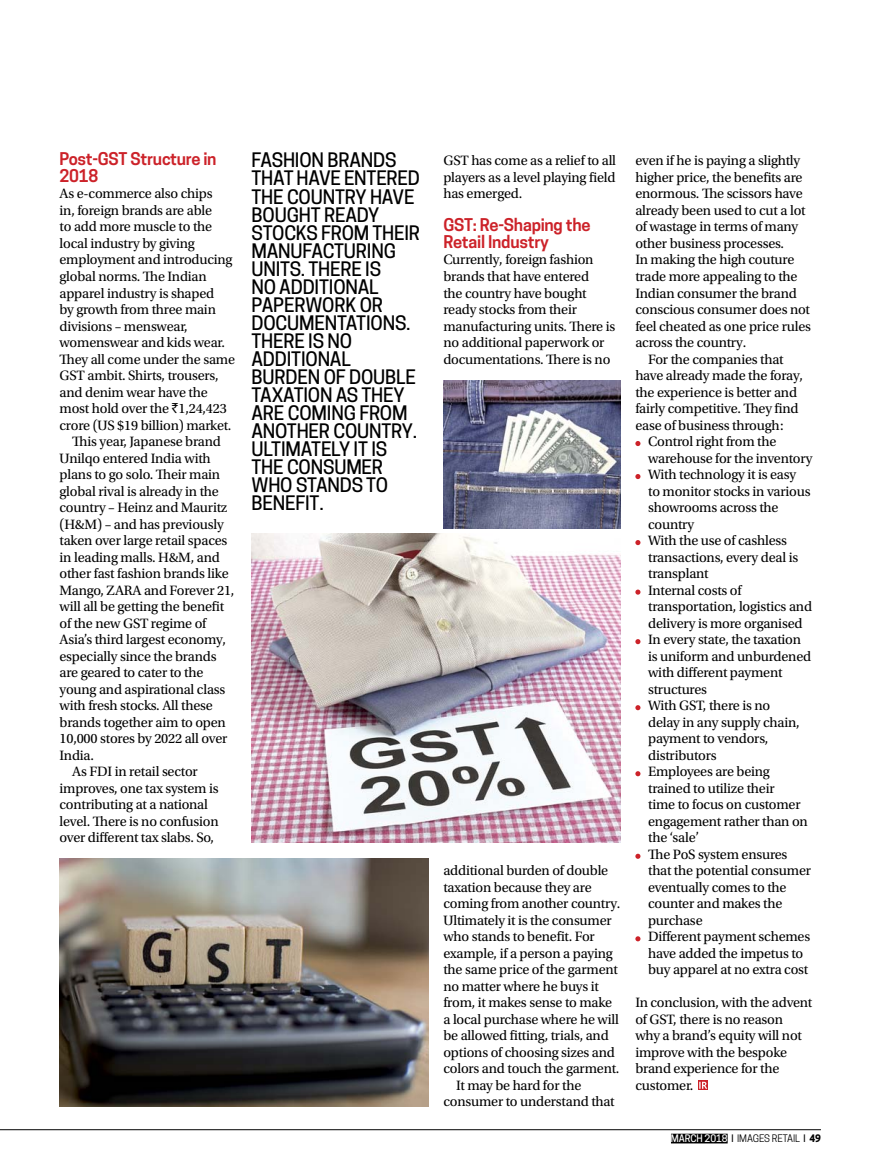
<style>
.page{position:relative;width:872px;height:1170px;background:#fff}
.page>*{position:absolute;margin:0;border:0;box-sizing:border-box;transform-origin:0 0}
.t1{font:500 18.75px/18px "Cooper Hewitt";letter-spacing:-.01em;color:#000}
.t2{font:600 16.5px/16.5px "Cooper Hewitt";letter-spacing:-.015em;color:#cc2229}
.t3{font:14.25px/16.5px "Utopia Std";letter-spacing:-.015em;color:#000}
.t4{font:9.75px "Cooper Hewitt";letter-spacing:-.01em;color:#000}
.s1{font-family:"Rupee"}
.s2{font-weight:500;color:#fff}
.s3{font-weight:500}
.s4{font-weight:700}
</style>
<div class="page">
<div style="left:671px;top:1133px;width:56px;height:10px;background:#000"></div>
<hr style="left:0;top:1129px;width:821px;height:1px;background:#000">
<svg style="left:635px;top:441px;width:5px;height:5px"></svg>
<svg style="left:635px;top:474px;width:5px;height:5px"></svg>
<svg style="left:635px;top:540px;width:5px;height:5px"></svg>
<svg style="left:635px;top:589px;width:5px;height:5px"></svg>
<svg style="left:635px;top:639px;width:5px;height:5px"></svg>
<svg style="left:635px;top:705px;width:5px;height:5px"></svg>
<svg style="left:635px;top:771px;width:5px;height:5px"></svg>
<svg style="left:635px;top:853px;width:5px;height:5px"></svg>
<svg style="left:635px;top:936px;width:5px;height:5px"></svg>
<svg style="left:698px;top:1080px;width:10px;height:9px"></svg>
<svg style="left:699px;top:1081px;width:8px;height:7px"></svg>
<img style="left:251px;top:533px;width:369px;height:309px">
<img style="left:60px;top:858px;width:368px;height:248px">
<img style="left:443px;top:380px;width:177px;height:148px">
<p class="t2" style="left:60px;top:152px;width:158px">Post-GST Structure in<br>2018</p>
<p class="t3" style="left:60px;top:187px;width:155px">As e-commerce also chips</p>
<p class="t3" style="left:60px;top:203px;width:154px">in, foreign brands are able</p>
<p class="t3" style="left:60px;top:220px;width:154px">to add more muscle to the</p>
<p class="t3" style="left:60px;top:236px;width:137px">local industry by giving</p>
<p class="t3" style="left:60px;top:253px;width:174px">employment and introducing</p>
<p class="t3" style="left:60px;top:269px;width:149px">global norms. The Indian</p>
<p class="t3" style="left:60px;top:286px;width:156px">apparel industry is shaped</p>
<p class="t3" style="left:60px;top:302px;width:158px">by growth from three main</p>
<p class="t3" style="left:60px;top:319px;width:130px">divisions – menswear,</p>
<p class="t3" style="left:60px;top:335px;width:167px">womenswear and kids wear.</p>
<p class="t3" style="left:60px;top:352px;width:177px">They all come under the same</p>
<p class="t3" style="left:60px;top:368px;width:161px">GST ambit. Shirts, trousers,</p>
<p class="t3" style="left:60px;top:385px;width:150px">and denim wear have the</p>
<p class="t3" style="left:60px;top:401px;width:169px">most hold over the <span class="s1">`</span>1,24,423</p>
<p class="t3" style="left:60px;top:418px;width:173px">crore (US $19 billion) market.</p>
<p class="t3" style="left:72px;top:434px;width:150px">This year, Japanese brand</p>
<p class="t3" style="left:60px;top:451px;width:153px">Unilqo entered India with</p>
<p class="t3" style="left:60px;top:467px;width:162px">plans to go solo. Their main</p>
<p class="t3" style="left:60px;top:484px;width:161px">global rival is already in the</p>
<p class="t3" style="left:60px;top:500px;width:169px">country – Heinz and Mauritz</p>
<p class="t3" style="left:60px;top:517px;width:166px">(H&amp;M) – and has previously</p>
<p class="t3" style="left:60px;top:533px;width:169px">taken over large retail spaces</p>
<p class="t3" style="left:60px;top:550px;width:162px">in leading malls. H&amp;M, and</p>
<p class="t3" style="left:60px;top:566px;width:171px">other fast fashion brands like</p>
<p class="t3" style="left:60px;top:583px;width:176px">Mango, ZARA and Forever 21,</p>
<p class="t3" style="left:60px;top:599px;width:166px">will all be getting the benefit</p>
<p class="t3" style="left:60px;top:616px;width:148px">of the new GST regime of</p>
<p class="t3" style="left:60px;top:632px;width:168px">Asia’s third largest economy,</p>
<p class="t3" style="left:60px;top:649px;width:158px">especially since the brands</p>
<p class="t3" style="left:60px;top:665px;width:145px">are geared to cater to the</p>
<p class="t3" style="left:60px;top:682px;width:167px">young and aspirational class</p>
<p class="t3" style="left:60px;top:698px;width:155px">with fresh stocks. All these</p>
<p class="t3" style="left:60px;top:715px;width:168px">brands together aim to open</p>
<p class="t3" style="left:60px;top:731px;width:169px">10,000 stores by 2022 all over</p>
<p class="t3" style="left:60px;top:748px;width:36px">India.</p>
<p class="t3" style="left:72px;top:764px;width:127px">As FDI in retail sector</p>
<p class="t3" style="left:60px;top:781px;width:160px">improves, one tax system is</p>
<p class="t3" style="left:60px;top:797px;width:150px">contributing at a national</p>
<p class="t3" style="left:60px;top:814px;width:161px">level. There is no confusion</p>
<p class="t3" style="left:60px;top:830px;width:156px">over different tax slabs. So,</p>
<p class="t1" style="left:251px;top:153px;width:170px">FASHION BRANDS<br>THAT HAVE ENTERED<br>THE COUNTRY HAVE<br>BOUGHT READY<br>STOCKS FROM THEIR<br>MANUFACTURING<br>UNITS. THERE IS<br>NO ADDITIONAL<br>PAPERWORK OR<br>DOCUMENTATIONS.<br>THERE IS NO<br>ADDITIONAL<br>BURDEN OF DOUBLE<br>TAXATION AS THEY<br>ARE COMING FROM<br>ANOTHER COUNTRY.<br>ULTIMATELY IT IS<br>THE CONSUMER<br>WHO STANDS TO<br>BENEFIT.</p>
<p class="t3" style="left:443px;top:154px;width:174px;text-align:justify">GST has come as a relief to all players as a level playing field has emerged.</p>
<p class="t2" style="left:443px;top:218px;width:149px">GST: Re-Shaping the<br>Retail Industry</p>
<p class="t3" style="left:443px;top:253px;width:173px">Currently, foreign fashion brands that have entered<br>the country have bought ready stocks from their manufacturing units. There is no additional paperwork or documentations. There is no</p>
<p class="t3" style="left:443px;top:863px;width:166px">additional burden of double</p>
<p class="t3" style="left:443px;top:880px;width:150px">taxation because they are</p>
<p class="t3" style="left:443px;top:896px;width:179px">coming from another country.</p>
<p class="t3" style="left:443px;top:913px;width:170px">Ultimately it is the consumer</p>
<p class="t3" style="left:443px;top:929px;width:153px">who stands to benefit. For</p>
<p class="t3" style="left:443px;top:946px;width:171px">example, if a person a paying</p>
<p class="t3" style="left:443px;top:962px;width:176px">the same price of the garment</p>
<p class="t3" style="left:443px;top:979px;width:157px">no matter where he buys it</p>
<p class="t3" style="left:443px;top:995px;width:170px">from, it makes sense to make</p>
<p class="t3" style="left:443px;top:1012px;width:177px">a local purchase where he will</p>
<p class="t3" style="left:443px;top:1028px;width:167px">be allowed fitting, trials, and</p>
<p class="t3" style="left:443px;top:1045px;width:173px">options of choosing sizes and</p>
<p class="t3" style="left:443px;top:1061px;width:177px">colors and touch the garment.</p>
<p class="t3" style="left:456px;top:1078px;width:127px">It may be hard for the</p>
<p class="t3" style="left:443px;top:1094px;width:173px">consumer to understand that</p>
<p class="t3" style="left:635px;top:154px;width:166px">even if he is paying a slightly</p>
<p class="t3" style="left:635px;top:170px;width:169px">higher price, the benefits are</p>
<p class="t3" style="left:635px;top:187px;width:169px">enormous. The scissors have</p>
<p class="t3" style="left:635px;top:203px;width:172px">already been used to cut a lot</p>
<p class="t3" style="left:635px;top:220px;width:164px">of wastage in terms of many</p>
<p class="t3" style="left:635px;top:236px;width:150px">other business processes.</p>
<p class="t3" style="left:635px;top:253px;width:160px">In making the high couture</p>
<p class="t3" style="left:635px;top:269px;width:164px">trade more appealing to the</p>
<p class="t3" style="left:635px;top:286px;width:163px">Indian consumer the brand</p>
<p class="t3" style="left:635px;top:302px;width:176px">conscious consumer does not</p>
<p class="t3" style="left:635px;top:319px;width:177px">feel cheated as one price rules</p>
<p class="t3" style="left:635px;top:335px;width:112px">across the country.</p>
<p class="t3" style="left:648px;top:352px;width:137px">For the companies that</p>
<p class="t3" style="left:635px;top:368px;width:169px">have already made the foray,</p>
<p class="t3" style="left:635px;top:385px;width:163px">the experience is better and</p>
<p class="t3" style="left:635px;top:401px;width:165px">fairly competitive. They find</p>
<p class="t3" style="left:635px;top:418px;width:150px">ease of business through:</p>
<p class="t3" style="left:648px;top:434px;width:130px">Control right from the</p>
<p class="t3" style="left:648px;top:451px;width:166px">warehouse for the inventory</p>
<p class="t3" style="left:648px;top:467px;width:149px">With technology it is easy</p>
<p class="t3" style="left:648px;top:484px;width:164px">to monitor stocks in various</p>
<p class="t3" style="left:648px;top:500px;width:132px">showrooms across the</p>
<p class="t3" style="left:648px;top:517px;width:48px">country</p>
<p class="t3" style="left:648px;top:533px;width:140px">With the use of cashless</p>
<p class="t3" style="left:648px;top:550px;width:152px">transactions, every deal is</p>
<p class="t3" style="left:648px;top:566px;width:62px">transplant</p>
<p class="t3" style="left:648px;top:583px;width:95px">Internal costs of</p>
<p class="t3" style="left:648px;top:599px;width:165px">transportation, logistics and</p>
<p class="t3" style="left:648px;top:616px;width:156px">delivery is more organised</p>
<p class="t3" style="left:648px;top:632px;width:154px">In every state, the taxation</p>
<p class="t3" style="left:648px;top:649px;width:165px">is uniform and unburdened</p>
<p class="t3" style="left:648px;top:665px;width:136px">with different payment</p>
<p class="t3" style="left:648px;top:682px;width:60px">structures</p>
<p class="t3" style="left:648px;top:698px;width:124px">With GST, there is no</p>
<p class="t3" style="left:648px;top:715px;width:153px">delay in any supply chain,</p>
<p class="t3" style="left:648px;top:731px;width:122px">payment to vendors,</p>
<p class="t3" style="left:648px;top:748px;width:70px">distributors</p>
<p class="t3" style="left:648px;top:764px;width:123px">Employees are being</p>
<p class="t3" style="left:648px;top:781px;width:128px">trained to utilize their</p>
<p class="t3" style="left:648px;top:797px;width:154px">time to focus on customer</p>
<p class="t3" style="left:648px;top:814px;width:161px">engagement rather than on</p>
<p class="t3" style="left:648px;top:830px;width:52px">the ‘sale’</p>
<p class="t3" style="left:648px;top:847px;width:141px">The PoS system ensures</p>
<p class="t3" style="left:648px;top:863px;width:164px">that the potential consumer</p>
<p class="t3" style="left:648px;top:880px;width:140px">eventually comes to the</p>
<p class="t3" style="left:648px;top:896px;width:136px">counter and makes the</p>
<p class="t3" style="left:648px;top:913px;width:56px">purchase</p>
<p class="t3" style="left:648px;top:929px;width:164px">Different payment schemes</p>
<p class="t3" style="left:648px;top:946px;width:157px">have added the impetus to</p>
<p class="t3" style="left:648px;top:962px;width:162px">buy apparel at no extra cost</p>
<p class="t3" style="left:635px;top:995px;width:178px">In conclusion, with the advent of GST, there is no reason<br>why a brand’s equity will not improve with the bespoke brand experience for the customer.</p>
<p class="t4" style="left:671px;top:1134px;width:151px"><span class="s2">MARCH 2018</span> <span class="s3">|</span> IMAGES RETAIL <span class="s3">|</span> <span class="s4">49</span></p>
</div>
